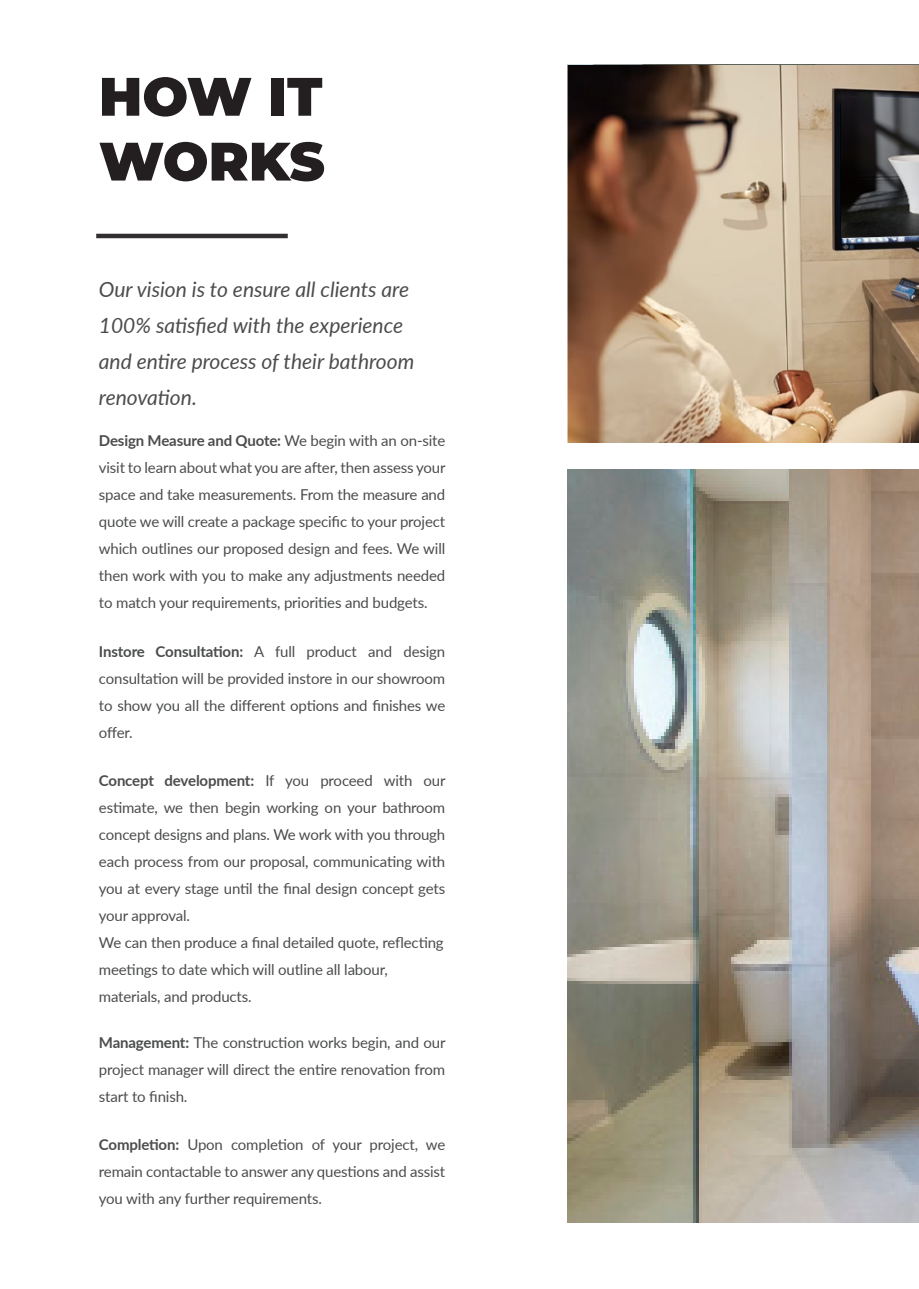
<style>
.page{position:relative;width:919px;height:1289px;background:#fff}
.page>*{position:absolute;margin:0;border:0;box-sizing:border-box;transform-origin:0 0}
.t1{font:900 54px/64.8px "Montserrat";color:#231f20}
.Highlight{font:italic 21px/36px "Lato";color:#4b4c4d}
.Text{font:15px/27px "Lato";letter-spacing:-.01em;color:#4b4c4d;text-align:justify}
.s1{font-weight:700}
</style>
<div class="page">
<img style="left:568px;top:65px;width:350px;height:377px">
<img style="left:568px;top:469px;width:350px;height:753px">
<hr style="left:96px;top:234px;width:192px;height:4px;background:#312f30">
<p class="t1" style="left:99px;top:61px;width:227px">HOW IT<br>WORKS</p>
<p class="Highlight" style="left:99px;top:271px;width:317px">Our vision is to ensure all clients are<br>100% satisfied with the experience and entire process of their bathroom renovation.</p>
<p class="Text" style="left:99px;top:426px;width:348px"><span class="s1">Design Measure and Quote:</span> We begin with an on-site visit to learn about what you are after, then assess your space and take measurements. From the measure and quote we will create a package specific to your project which outlines our proposed design and fees. We will then work with you to make any adjustments needed to match your requirements, priorities and budgets.</p>
<p class="Text" style="left:99px;top:637px;width:348px"><span class="s1">Instore Consultation:</span> A full product and design consultation will be provided instore in our showroom to show you all the different options and finishes we offer.</p>
<p class="Text" style="left:99px;top:766px;width:348px"><span class="s1">Concept development:</span> If you proceed with our estimate, we then begin working on your bathroom concept designs and plans. We work with you through each process from our proposal, communicating with you at every stage until the final design concept gets your approval.</p>
<p class="Text" style="left:99px;top:928px;width:346px;text-align:left">We can then produce a final detailed quote, reflecting meetings to date which will outline all labour, materials, and products.</p>
<p class="Text" style="left:99px;top:1027px;width:348px"><span class="s1">Management:</span> The construction works begin, and our project manager will direct the entire renovation from start to finish.</p>
<p class="Text" style="left:99px;top:1130px;width:348px"><span class="s1">Completion:</span> Upon completion of your project, we remain contactable to answer any questions and assist you with any further requirements.</p>
</div>
